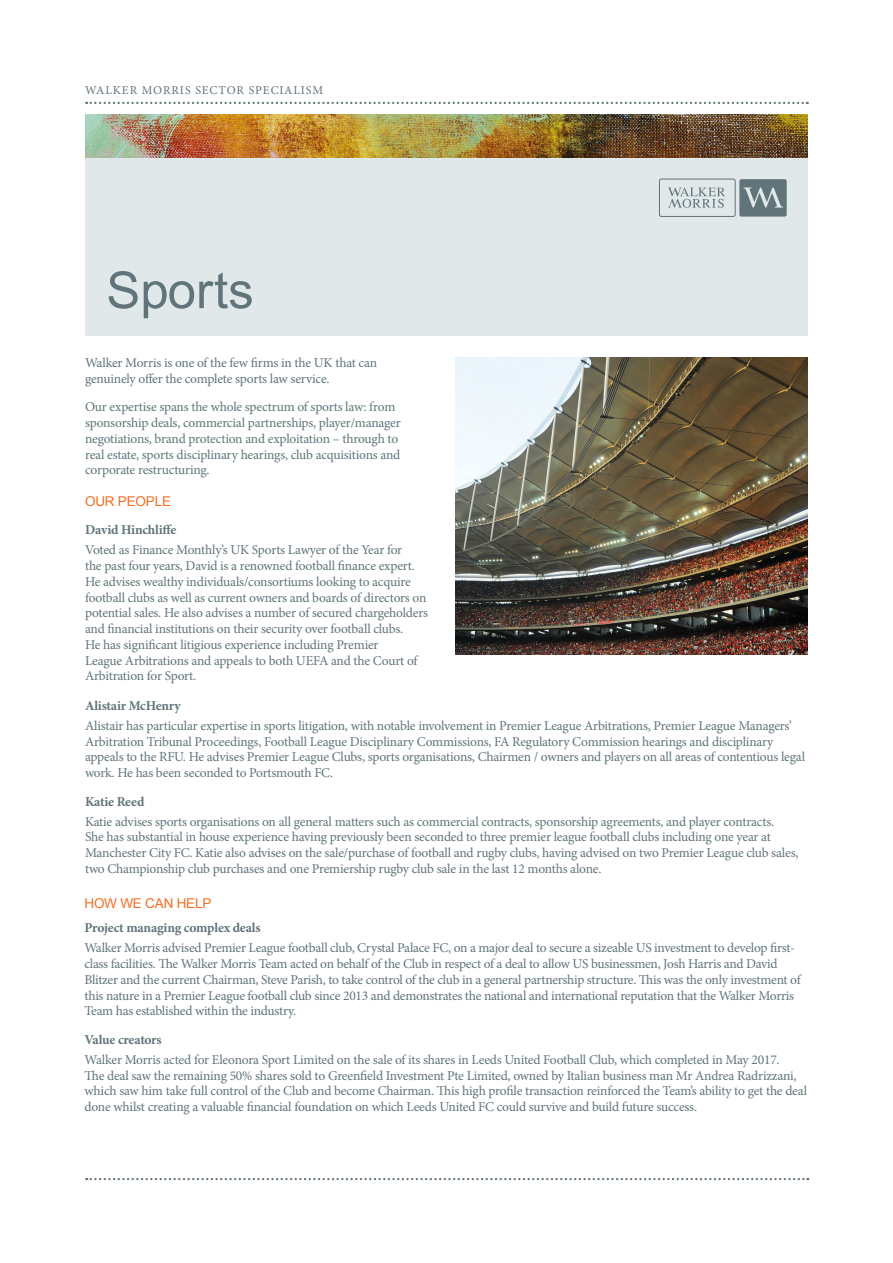
<style>
.page{position:relative;width:893px;height:1263px;background:#fff}
.page>*{position:absolute;margin:0;border:0;box-sizing:border-box;transform-origin:0 0}
.t1{font:51px "Arial";color:#61747a}
.WM_body_copy__last_l{font:13.5px/15.8px "Minion Pro";letter-spacing:-.02em;color:#61747a}
.WM_body_copy_smaller{font:13.5px/15.8px "Minion Pro";letter-spacing:-.015em;color:#61747a}
.WM_body_sub_head_sma{font:700 13.5px "Minion Pro";letter-spacing:-.015em;color:#61747a}
.WM_sub_head_smaller{font:13.5px "Arial";letter-spacing:-.015em;color:#f36e21}
.WM_body_copy__last_l-2{font:13.5px "Arial";letter-spacing:-.015em;color:#f36e21}
.WM_running_header{font:12px "Minion Pro";letter-spacing:.08em;color:#61747a}
</style>
<div class="page">
<svg style="left:86px;top:102px;width:722px;height:2px"></svg>
<div style="left:85px;top:157px;width:723px;height:179px;background:#e0e8ea"></div>
<img style="left:455px;top:357px;width:353px;height:298px">
<svg style="left:86px;top:1178px;width:722px;height:2px"></svg>
<svg style="left:668px;top:187px;width:57px;height:21px"></svg>
<div style="left:659px;top:179px;width:77px;height:38px;border:1px solid #61747a;border-radius:2px"></div>
<svg style="left:739px;top:179px;width:48px;height:38px;background:#76878c"></svg>
<img style="left:85px;top:115px;width:723px;height:42px">
<p class="WM_running_header" style="left:85px;top:82px;width:240px">WALKER MORRIS SECTOR SPECIALISM</p>
<p class="t1" style="left:106px;top:257px;width:149px">Sports</p>
<p class="WM_body_copy__last_l" style="left:85px;top:355px;width:294px">Walker Morris is one of the few firms in the UK that can genuinely offer the complete sports law service.</p>
<p class="WM_body_copy__last_l" style="left:85px;top:399px;width:317px">Our expertise spans the whole spectrum of sports law: from sponsorship deals, commercial partnerships, player/manager negotiations, brand protection and exploitation – through to real estate, sports disciplinary hearings, club acquisitions and corporate restructuring.</p>
<p class="WM_body_copy__last_l-2" style="left:85px;top:492px;width:87px">OUR PEOPLE</p>
<p class="WM_body_sub_head_sma" style="left:85px;top:520px;width:93px">David Hinchliffe</p>
<p class="WM_body_copy_smaller" style="left:85px;top:542px;width:345px">Voted as Finance Monthly’s UK Sports Lawyer of the Year for<br>the past four years, David is a renowned football finance expert.<br>He advises wealthy individuals/consortiums looking to acquire football clubs as well as current owners and boards of directors on potential sales. He also advises a number of secured chargeholders and financial institutions on their security over football clubs.<br>He has significant litigious experience including Premier<br>League Arbitrations and appeals to both UEFA and the Court of Arbitration for Sport.</p>
<p class="WM_body_sub_head_sma" style="left:85px;top:696px;width:97px">Alistair McHenry</p>
<p class="WM_body_copy__last_l" style="left:85px;top:718px;width:722px">Alistair has particular expertise in sports litigation, with notable involvement in Premier League Arbitrations, Premier League Managers’ Arbitration Tribunal Proceedings, Football League Disciplinary Commissions, FA Regulatory Commission hearings and disciplinary appeals to the RFU. He advises Premier League Clubs, sports organisations, Chairmen / owners and players on all areas of contentious legal work. He has been seconded to Portsmouth FC.</p>
<p class="WM_body_sub_head_sma" style="left:85px;top:792px;width:61px">Katie Reed</p>
<p class="WM_body_copy__last_l" style="left:85px;top:813px;width:715px">Katie advises sports organisations on all general matters such as commercial contracts, sponsorship agreements, and player contracts.<br>She has substantial in house experience having previously been seconded to three premier league football clubs including one year at Manchester City FC. Katie also advises on the sale/purchase of football and rugby clubs, having advised on two Premier League club sales, two Championship club purchases and one Premiership rugby club sale in the last 12 months alone.</p>
<p class="WM_sub_head_smaller" style="left:84px;top:894px;width:128px">HOW WE CAN HELP</p>
<p class="WM_body_sub_head_sma" style="left:84px;top:918px;width:178px">Project managing complex deals</p>
<p class="WM_body_copy__last_l" style="left:84px;top:940px;width:718px">Walker Morris advised Premier League football club, Crystal Palace FC, on a major deal to secure a sizeable US investment to develop first&shy;class facilities. The Walker Morris Team acted on behalf of the Club in respect of a deal to allow US businessmen, Josh Harris and David Blitzer and the current Chairman, Steve Parish, to take control of the club in a general partnership structure. This was the only investment of this nature in a Premier League football club since 2013 and demonstrates the national and international reputation that the Walker Morris Team has established within the industry.</p>
<p class="WM_body_sub_head_sma" style="left:84px;top:1030px;width:79px">Value creators</p>
<p class="WM_body_copy__last_l" style="left:84px;top:1052px;width:724px">Walker Morris acted for Eleonora Sport Limited on the sale of its shares in Leeds United Football Club, which completed in May 2017.<br>The deal saw the remaining 50% shares sold to Greenfield Investment Pte Limited, owned by Italian business man Mr Andrea Radrizzani, which saw him take full control of the Club and become Chairman. This high profile transaction reinforced the Team’s ability to get the deal done whilst creating a valuable financial foundation on which Leeds United FC could survive and build future success.</p>
</div>
